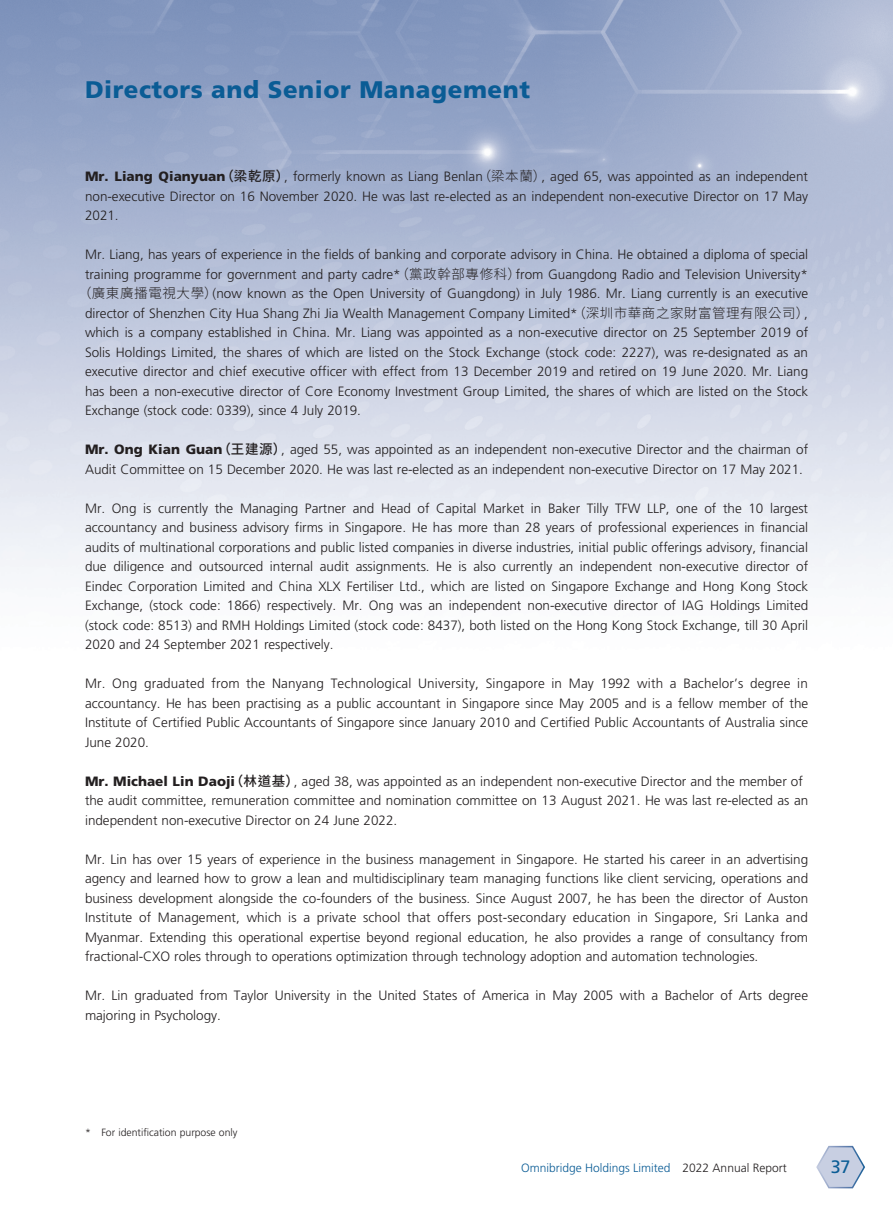
<style>
.page{position:relative;width:893px;height:1212px;background:#fff}
.page>*{position:absolute;margin:0;border:0;box-sizing:border-box;transform-origin:0 0}
.t1{font:900 24px "Frutiger LT Std";letter-spacing:.025em;color:#0a5c95}
.t2{font:18px "Frutiger LT Std";color:#0a5c95}
.t3{font:300 13.5px/19.5px "Frutiger LT Std";color:#231f20;text-align:justify}
.t4{font:300 12px "Frutiger LT Std";color:#0a5c95}
.t5{font:300 10.5px "Frutiger LT Std";color:#231f20}
.s1{font-weight:900}
.s2{font-family:"Source Han Sans TW";font-weight:500}
.s3{font-family:"Source Han Sans TW"}
.s4{color:#231f20}
</style>
<div class="page">
<svg style="left:816px;top:1145px;width:50px;height:44px"></svg>
<h1 class="t1" style="left:85px;top:75px;width:447px">Directors and Senior Management</h1>
<p class="t3" style="left:85px;top:167px;width:725px"><span class="s1">Mr. Liang Qianyuan</span><span class="s2">（梁乾原）</span>, formerly known as Liang Benlan<span class="s3">（梁本蘭）</span>, aged 65, was appointed as an independent non-executive Director on 16 November 2020. He was last re-elected as an independent non-executive Director on 17 May 2021.</p>
<p class="t3" style="left:85px;top:245px;width:725px">Mr. Liang, has years of experience in the fields of banking and corporate advisory in China. He obtained a diploma of special</p>
<p class="t3" style="left:85px;top:265px;width:724px">training programme for government and party cadre*<span class="s3">（黨政幹部專修科）</span>from Guangdong Radio and Television University*</p>
<p class="t3" style="left:78px;top:284px;width:731px"><span class="s3">（廣東廣播電視大學）</span>(now known as the Open University of Guangdong) in July 1986. Mr. Liang currently is an executive</p>
<p class="t3" style="left:85px;top:304px;width:726px">director of Shenzhen City Hua Shang Zhi Jia Wealth Management Company Limited*<span class="s3">（深圳市華商之家財富管理有限公司）</span>,</p>
<p class="t3" style="left:85px;top:323px;width:725px">which is a company established in China. Mr. Liang was appointed as a non-executive director on 25 September 2019 of</p>
<p class="t3" style="left:85px;top:343px;width:725px">Solis Holdings Limited, the shares of which are listed on the Stock Exchange (stock code: 2227), was re-designated as an</p>
<p class="t3" style="left:85px;top:362px;width:725px">executive director and chief executive officer with effect from 13 December 2019 and retired on 19 June 2020. Mr. Liang</p>
<p class="t3" style="left:85px;top:382px;width:725px">has been a non-executive director of Core Economy Investment Group Limited, the shares of which are listed on the Stock</p>
<p class="t3" style="left:85px;top:401px;width:277px">Exchange (stock code: 0339), since 4 July 2019.</p>
<p class="t3" style="left:85px;top:440px;width:725px"><span class="s1">Mr. Ong Kian Guan</span><span class="s2">（王建源）</span>, aged 55, was appointed as an independent non-executive Director and the chairman of<br>Audit Committee on 15 December 2020. He was last re-elected as an independent non-executive Director on 17 May 2021.</p>
<p class="t3" style="left:85px;top:499px;width:725px">Mr. Ong is currently the Managing Partner and Head of Capital Market in Baker Tilly TFW LLP, one of the 10 largest accountancy and business advisory firms in Singapore. He has more than 28 years of professional experiences in financial audits of multinational corporations and public listed companies in diverse industries, initial public offerings advisory, financial due diligence and outsourced internal audit assignments. He is also currently an independent non-executive director of Eindec Corporation Limited and China XLX Fertiliser Ltd., which are listed on Singapore Exchange and Hong Kong Stock Exchange, (stock code: 1866) respectively. Mr. Ong was an independent non-executive director of IAG Holdings Limited (stock code: 8513) and RMH Holdings Limited (stock code: 8437), both listed on the Hong Kong Stock Exchange, till 30 April 2020 and 24 September 2021 respectively.</p>
<p class="t3" style="left:85px;top:674px;width:725px">Mr. Ong graduated from the Nanyang Technological University, Singapore in May 1992 with a Bachelor’s degree in accountancy. He has been practising as a public accountant in Singapore since May 2005 and is a fellow member of the Institute of Certified Public Accountants of Singapore since January 2010 and Certified Public Accountants of Australia since June 2020.</p>
<p class="t3" style="left:85px;top:771px;width:725px;text-align:left"><span class="s1">Mr. Michael Lin Daoji</span><span class="s2">（林道基）</span>, aged 38, was appointed as an independent non-executive Director and the member of the audit committee, remuneration committee and nomination committee on 13 August 2021. He was last re-elected as an independent non-executive Director on 24 June 2022.</p>
<p class="t3" style="left:85px;top:849px;width:725px">Mr. Lin has over 15 years of experience in the business management in Singapore. He started his career in an advertising agency and learned how to grow a lean and multidisciplinary team managing functions like client servicing, operations and business development alongside the co-founders of the business. Since August 2007, he has been the director of Auston Institute of Management, which is a private school that offers post-secondary education in Singapore, Sri Lanka and Myanmar. Extending this operational expertise beyond regional education, he also provides a range of consultancy from fractional-CXO roles through to operations optimization through technology adoption and automation technologies.</p>
<p class="t3" style="left:85px;top:986px;width:724px">Mr. Lin graduated from Taylor University in the United States of America in May 2005 with a Bachelor of Arts degree majoring in Psychology.</p>
<p class="t5" style="left:85px;top:1126px;width:154px">* For identification purpose only</p>
<p class="t4" style="left:521px;top:1161px;width:267px">Omnibridge Holdings Limited <span class="s4">2022 Annual Report</span></p>
<h2 class="t2" style="left:831px;top:1156px;width:21px">37</h2>
</div>
